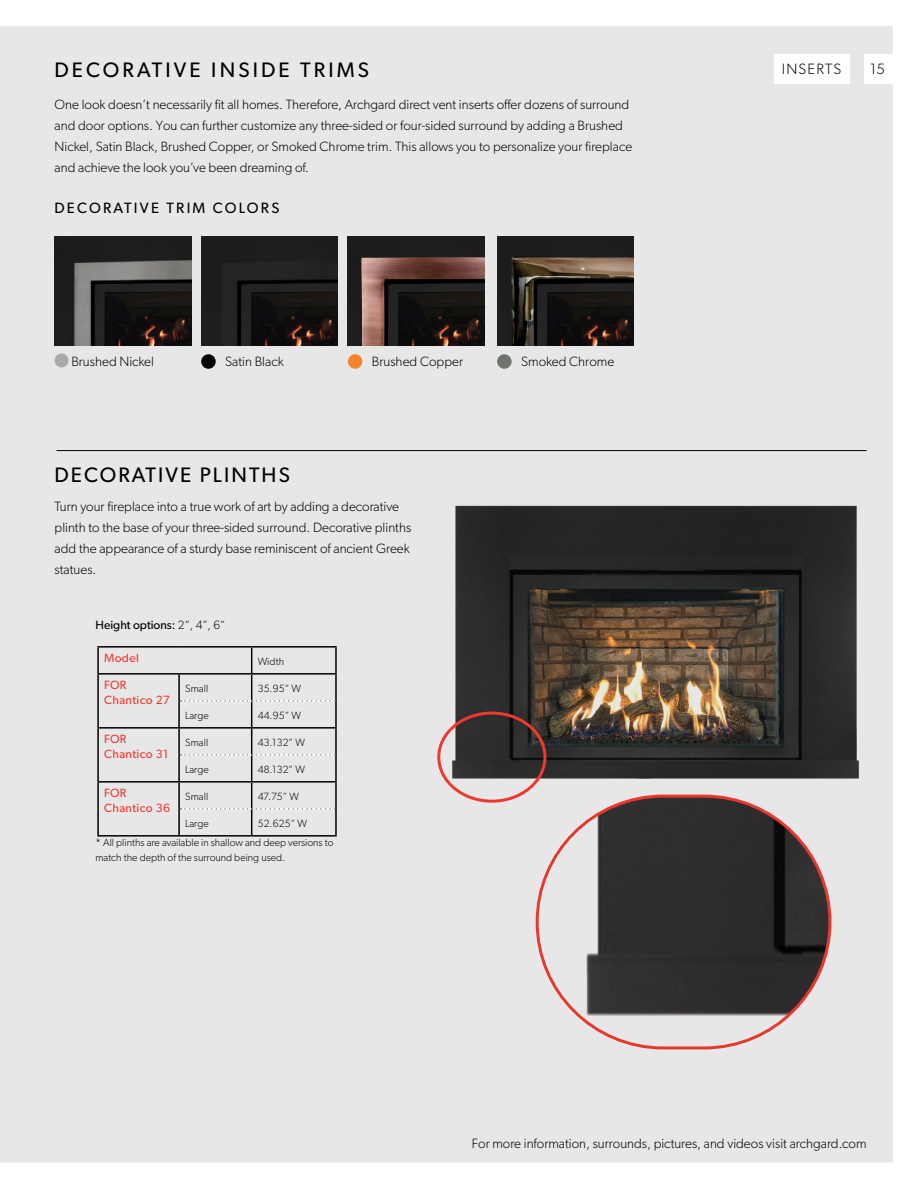
<style>
.page{position:relative;width:918px;height:1188px;background:#fff}
.page>*{position:absolute;margin:0;border:0;box-sizing:border-box;transform-origin:0 0}
.t1{font:21px "Gibson";letter-spacing:.15em;color:#000}
.t2{font:21px "Gibson";letter-spacing:.1em;color:#000}
.t3{font:15px "Gibson";letter-spacing:.15em;color:#000}
.t4{font:300 15px "Gibson";letter-spacing:.08em;color:#000}
.t5{font:300 13.5px/21px "Gibson";color:#000}
.t6{font:12px/14.4px "Gibson";letter-spacing:.03em;color:#ef382e}
.t7{font:12px "Gibson";color:#000}
.t8{font:300 10.5px/19px "Gibson";color:#000}
.s1{font-weight:300}
</style>
<div class="page">
<div style="left:0;top:26px;width:893px;height:1137px;background:#e7e7e7"></div>
<img style="left:54px;top:236px;width:137px;height:109px">
<div style="left:201px;top:354px;width:15px;height:15px;background:#000;border-radius:50%"></div>
<div style="left:55px;top:354px;width:14px;height:13px;background:#a7a9ac;border-radius:50%"></div>
<img style="left:448px;top:500px;width:419px;height:281px">
<img style="left:201px;top:236px;width:137px;height:109px">
<hr style="left:57px;top:450px;width:810px;height:1px;background:#000">
<img style="left:537px;top:796px;width:293px;height:227px">
<div style="left:437px;top:712px;width:109px;height:91px;border:3px solid #ef382e;border-radius:50%"></div>
<hr style="left:97px;top:646px;width:82px;height:2px;background:#000">
<hr style="left:97px;top:648px;width:2px;height:25px;background:#000">
<hr style="left:179px;top:646px;width:73px;height:2px;background:#000">
<hr style="left:97px;top:673px;width:82px;height:2px;background:#000">
<hr style="left:97px;top:675px;width:2px;height:26px;background:#000">
<hr style="left:97px;top:701px;width:2px;height:26px;background:#000">
<hr style="left:97px;top:727px;width:82px;height:2px;background:#000">
<hr style="left:97px;top:729px;width:2px;height:26px;background:#000">
<hr style="left:97px;top:755px;width:2px;height:26px;background:#000">
<hr style="left:97px;top:781px;width:82px;height:2px;background:#000">
<hr style="left:97px;top:783px;width:2px;height:26px;background:#000">
<hr style="left:97px;top:809px;width:2px;height:26px;background:#000">
<hr style="left:97px;top:835px;width:82px;height:2px;background:#000">
<hr style="left:179px;top:835px;width:73px;height:2px;background:#000">
<hr style="left:252px;top:835px;width:85px;height:2px;background:#000">
<hr style="left:252px;top:646px;width:85px;height:2px;background:#000">
<hr style="left:335px;top:648px;width:2px;height:25px;background:#000">
<hr style="left:179px;top:673px;width:73px;height:2px;background:#000">
<hr style="left:178px;top:675px;width:2px;height:26px;background:#000">
<hr style="left:252px;top:673px;width:85px;height:2px;background:#000">
<hr style="left:335px;top:675px;width:2px;height:26px;background:#000">
<hr style="left:178px;top:701px;width:2px;height:26px;background:#000">
<hr style="left:335px;top:701px;width:2px;height:26px;background:#000">
<hr style="left:178px;top:729px;width:2px;height:26px;background:#000">
<hr style="left:335px;top:729px;width:2px;height:26px;background:#000">
<hr style="left:178px;top:755px;width:2px;height:26px;background:#000">
<hr style="left:335px;top:755px;width:2px;height:26px;background:#000">
<hr style="left:179px;top:727px;width:73px;height:2px;background:#000">
<hr style="left:252px;top:727px;width:85px;height:2px;background:#000">
<hr style="left:179px;top:781px;width:73px;height:2px;background:#000">
<hr style="left:178px;top:783px;width:2px;height:26px;background:#000">
<hr style="left:252px;top:781px;width:85px;height:2px;background:#000">
<hr style="left:335px;top:783px;width:2px;height:26px;background:#000">
<hr style="left:178px;top:809px;width:2px;height:26px;background:#000">
<svg style="left:181px;top:648px;width:154px;height:187px;background:#d7d7d7"></svg>
<hr style="left:335px;top:809px;width:2px;height:26px;background:#000">
<div style="left:348px;top:354px;width:14px;height:15px;background:#f6842f;border-radius:50%"></div>
<img style="left:348px;top:236px;width:137px;height:109px">
<div style="left:497px;top:354px;width:15px;height:15px;background:#6e756f;border-radius:50%"></div>
<img style="left:497px;top:236px;width:137px;height:109px">
<div style="left:864px;top:54px;width:29px;height:30px;background:#fff"></div>
<div style="left:774px;top:54px;width:75px;height:30px;background:#fff"></div>
<h1 class="t1" style="left:54px;top:61px;width:316px">DECORATIVE INSIDE TRIMS</h1>
<p class="t5" style="left:55px;top:94px;width:579px">One look doesn’t necessarily fit all homes. Therefore, Archgard direct vent inserts offer dozens of surround and door options. You can further customize any three-sided or four-sided surround by adding a Brushed Nickel, Satin Black, Brushed Copper, or Smoked Chrome trim. This allows you to personalize your fireplace and achieve the look you’ve been dreaming of.</p>
<p class="t3" style="left:54px;top:201px;width:226px">DECORATIVE TRIM COLORS</p>
<p class="t5" style="left:71px;top:351px;width:84px">Brushed Nickel</p>
<p class="t5" style="left:225px;top:351px;width:60px">Satin Black</p>
<h1 class="t2" style="left:54px;top:465px;width:237px">DECORATIVE PLINTHS</h1>
<p class="t5" style="left:372px;top:351px;width:93px">Brushed Copper</p>
<p class="t5" style="left:521px;top:351px;width:95px">Smoked Chrome</p>
<p class="t5" style="left:55px;top:496px;width:358px">Turn your fireplace into a true work of art by adding a decorative plinth to the base of your three-sided surround. Decorative plinths add the appearance of a sturdy base reminiscent of ancient Greek statues.</p>
<p class="t7" style="left:96px;top:620px;width:131px">Height options: <span class="s1">2”, 4”, 6”</span></p>
<p class="t6" style="left:104px;top:652px;width:36px">Model</p>
<p class="t8" style="left:258px;top:652px;width:28px">Width</p>
<p class="t6" style="left:104px;top:679px;width:67px">FOR<br>Chantico 27</p>
<p class="t8" style="left:185px;top:679px;width:25px">Small</p>
<p class="t8" style="left:258px;top:679px;width:45px">35.95” W</p>
<p class="t8" style="left:185px;top:706px;width:25px">Large</p>
<p class="t8" style="left:258px;top:706px;width:45px">44.95” W</p>
<p class="t6" style="left:104px;top:733px;width:66px">FOR<br>Chantico 31</p>
<p class="t8" style="left:185px;top:733px;width:25px">Small</p>
<p class="t8" style="left:258px;top:733px;width:49px">43.132” W</p>
<p class="t8" style="left:185px;top:760px;width:25px">Large</p>
<p class="t8" style="left:258px;top:760px;width:49px">48.132” W</p>
<p class="t6" style="left:104px;top:787px;width:68px">FOR<br>Chantico 36</p>
<p class="t8" style="left:185px;top:787px;width:25px">Small</p>
<p class="t8" style="left:258px;top:787px;width:43px">47.75” W</p>
<p class="t8" style="left:185px;top:814px;width:25px">Large</p>
<p class="t8" style="left:96px;top:814px;width:240px;text-indent:162px">52.625” W<br>* All plinths are available in shallow and deep versions to</p>
<p class="t8" style="left:96px;top:848px;width:191px">match the depth of the surround being used.</p>
<p class="t4" style="left:782px;top:63px;width:61px">INSERTS</p>
<p class="t4" style="left:870px;top:63px;width:16px">15</p>
<p class="t5" style="left:472px;top:1134px;width:396px">For more information, surrounds, pictures, and videos visit archgard.com</p>
</div>
